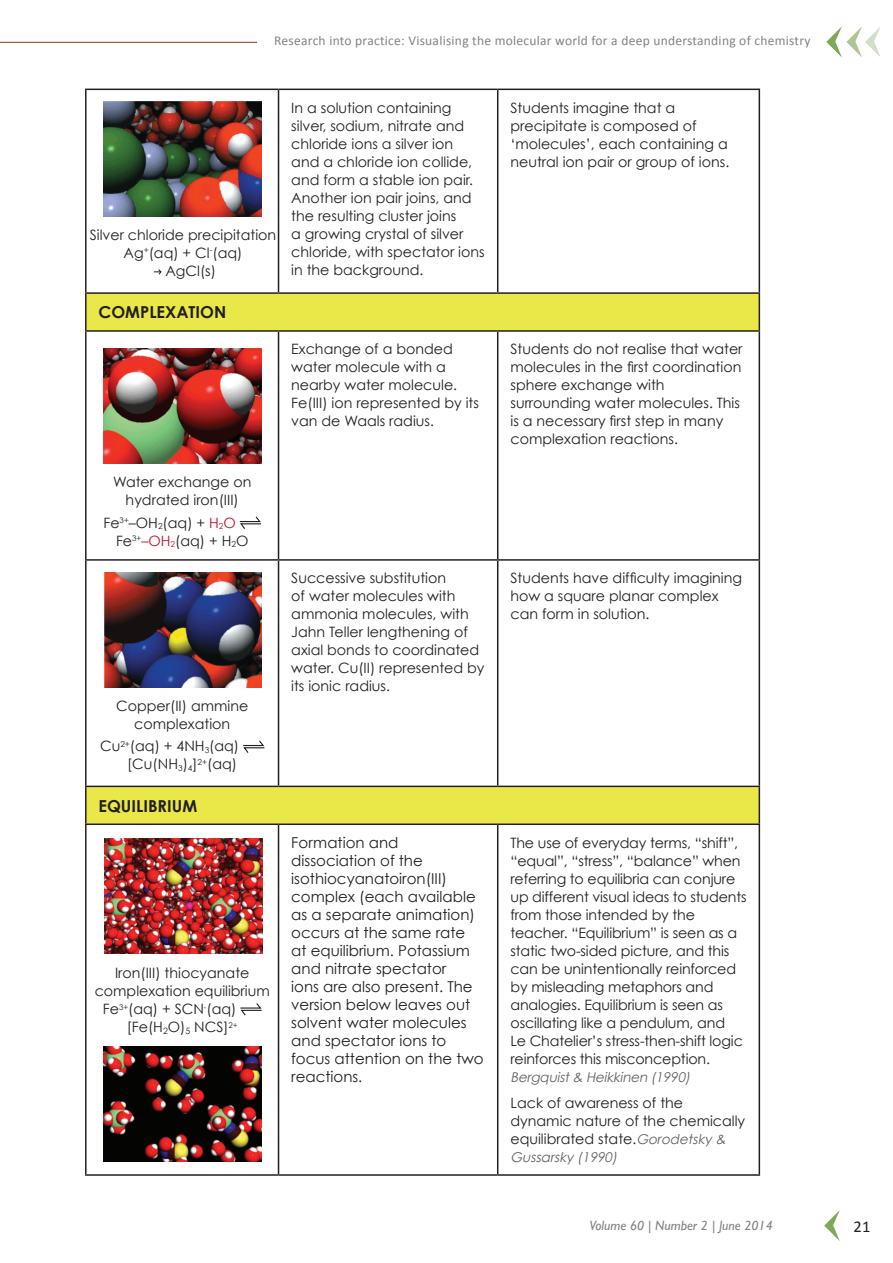
<style>
.page{position:relative;width:893px;height:1263px;background:#fff}
.page>*{position:absolute;margin:0;border:0;box-sizing:border-box;transform-origin:0 0}
.Body{font:700 16.5px "Century Gothic";color:#231f20}
.t1{font:16.5px "Calibri";color:#231f20}
.Body-2{font:15px/18px "Century Gothic";color:#231f20}
.Body-3{font:14.25px/18px "Century Gothic";color:#231f20}
.t2{font:13.5px "Calibri";letter-spacing:.02em;color:#808285}
.Body-4{font:italic 13.5px "Century Gothic";color:#636366}
.t3{font:italic 13.5px "Gill Sans";color:#808285}
.s1{color:#c3102f}
.s2{font-style:italic;font-size:13.5px;color:#636366}
</style>
<div class="page">
<hr style="left:0;top:42px;width:893px;height:1px;background:#942d1d">
<svg style="left:824px;top:1210px;width:16px;height:31px"></svg>
<svg style="left:87px;top:294px;width:672px;height:529px"></svg>
<hr style="left:85px;top:89px;width:194px;height:1px;background:#231f20">
<hr style="left:85px;top:90px;width:2px;height:202px;background:#231f20">
<hr style="left:279px;top:89px;width:219px;height:1px;background:#231f20">
<hr style="left:278px;top:90px;width:1px;height:202px;background:#231f20">
<hr style="left:498px;top:89px;width:262px;height:1px;background:#231f20">
<hr style="left:497px;top:90px;width:1px;height:202px;background:#231f20">
<hr style="left:759px;top:90px;width:1px;height:202px;background:#231f20">
<hr style="left:85px;top:332px;width:2px;height:227px;background:#231f20">
<hr style="left:278px;top:332px;width:1px;height:227px;background:#231f20">
<hr style="left:497px;top:332px;width:1px;height:227px;background:#231f20">
<hr style="left:759px;top:332px;width:1px;height:227px;background:#231f20">
<hr style="left:85px;top:559px;width:194px;height:2px;background:#231f20">
<hr style="left:85px;top:561px;width:2px;height:225px;background:#231f20">
<hr style="left:279px;top:559px;width:219px;height:2px;background:#231f20">
<hr style="left:278px;top:561px;width:1px;height:225px;background:#231f20">
<hr style="left:498px;top:559px;width:262px;height:2px;background:#231f20">
<hr style="left:497px;top:561px;width:1px;height:225px;background:#231f20">
<hr style="left:759px;top:561px;width:1px;height:225px;background:#231f20">
<hr style="left:85px;top:825px;width:2px;height:349px;background:#231f20">
<hr style="left:278px;top:825px;width:1px;height:349px;background:#231f20">
<hr style="left:497px;top:825px;width:1px;height:349px;background:#231f20">
<hr style="left:759px;top:825px;width:1px;height:349px;background:#231f20">
<hr style="left:85px;top:292px;width:194px;height:2px;background:#231f20">
<hr style="left:85px;top:294px;width:2px;height:36px;background:#231f20">
<hr style="left:279px;top:292px;width:219px;height:2px;background:#231f20">
<hr style="left:498px;top:292px;width:262px;height:2px;background:#231f20">
<hr style="left:759px;top:294px;width:1px;height:36px;background:#231f20">
<hr style="left:85px;top:330px;width:194px;height:2px;background:#231f20">
<hr style="left:279px;top:330px;width:219px;height:2px;background:#231f20">
<hr style="left:498px;top:330px;width:262px;height:2px;background:#231f20">
<hr style="left:85px;top:786px;width:194px;height:1px;background:#231f20">
<hr style="left:85px;top:787px;width:2px;height:36px;background:#231f20">
<hr style="left:279px;top:786px;width:219px;height:1px;background:#231f20">
<hr style="left:498px;top:786px;width:262px;height:1px;background:#231f20">
<hr style="left:759px;top:787px;width:1px;height:36px;background:#231f20">
<hr style="left:85px;top:823px;width:194px;height:2px;background:#231f20">
<hr style="left:279px;top:823px;width:219px;height:2px;background:#231f20">
<hr style="left:498px;top:823px;width:262px;height:2px;background:#231f20">
<hr style="left:85px;top:1174px;width:194px;height:2px;background:#231f20">
<hr style="left:279px;top:1174px;width:219px;height:2px;background:#231f20">
<hr style="left:498px;top:1174px;width:262px;height:2px;background:#231f20">
<img style="left:103px;top:102px;width:158px;height:115px">
<svg style="left:154px;top:269px;width:8px;height:6px"></svg>
<img style="left:103px;top:349px;width:158px;height:115px">
<svg style="left:239px;top:515px;width:23px;height:15px"></svg>
<img style="left:104px;top:573px;width:158px;height:115px">
<svg style="left:242px;top:739px;width:23px;height:15px"></svg>
<img style="left:103px;top:1046px;width:158px;height:115px">
<img style="left:105px;top:838px;width:158px;height:115px">
<svg style="left:240px;top:1003px;width:22px;height:13px"></svg>
<div style="left:257px;top:22px;width:636px;height:36px;background:#fff"></div>
<svg style="left:826px;top:26px;width:55px;height:32px"></svg>
<p class="t2" style="left:274px;top:32px;width:538px">Research into practice: Visualising the molecular world for a deep understanding of chemistry</p>
<p class="Body-3" style="left:90px;top:226px;width:188px">Silver chloride precipitation</p>
<p class="Body-3" style="left:165px;top:244px;width:78px;text-indent:-42px">Ag<sup>+</sup>(aq) + Cl<sup>-</sup>(aq)<br>AgCl(s)</p>
<p class="Body" style="left:99px;top:302px;width:129px">COMPLEXATION</p>
<p class="Body-3" style="left:113px;top:473px;width:140px;text-align:center">Water exchange on hydrated iron(III)</p>
<p class="Body-3" style="left:103px;top:513px;width:134px">Fe<sup>3+</sup>–OH<sub>2</sub>(aq) + <span class="s1">H</span><sub>2</sub><span class="s1">O</span></p>
<p class="Body-3" style="left:116px;top:531px;width:134px">Fe<sup>3+</sup><span class="s1">–OH</span><sub>2</sub>(aq) + H<sub>2</sub>O</p>
<p class="Body-3" style="left:116px;top:697px;width:134px;text-align:center">Copper(II) ammine complexation</p>
<p class="Body-3" style="left:100px;top:737px;width:141px;text-align:right">Cu<sup>2+</sup>(aq) + 4NH<sub>3</sub>(aq) [Cu(NH<sub>3</sub>)<sub>4</sub>]<sup>2+</sup>(aq)</p>
<p class="Body" style="left:99px;top:795px;width:100px">EQUILIBRIUM</p>
<p class="Body-3" style="left:95px;top:964px;width:177px;text-align:center">Iron(III) thiocyanate complexation equilibrium</p>
<p class="Body-3" style="left:103px;top:1000px;width:136px;text-align:right">Fe<sup>3+</sup>(aq) + SCN<sup>-</sup>(aq) [Fe(H<sub>2</sub>O)<sub>5</sub> NCS]<sup>2+</sup></p>
<p class="Body-3" style="left:291px;top:98px;width:195px">In a solution containing silver, sodium, nitrate and chloride ions a silver ion and a chloride ion collide, and form a stable ion pair.<br>Another ion pair joins, and the resulting cluster joins<br>a growing crystal of silver chloride, with spectator ions in the background.</p>
<p class="Body-3" style="left:510px;top:98px;width:220px">Students imagine that a precipitate is composed of ‘molecules’, each containing a neutral ion pair or group of ions.</p>
<p class="Body-3" style="left:291px;top:340px;width:189px">Exchange of a bonded water molecule with a nearby water molecule.<br>Fe(III) ion represented by its van de Waals radius.</p>
<p class="Body-3" style="left:510px;top:340px;width:234px">Students do not realise that water molecules in the first coordination sphere exchange with surrounding water molecules. This is a necessary first step in many complexation reactions.</p>
<p class="Body-3" style="left:291px;top:569px;width:195px">Successive substitution<br>of water molecules with ammonia molecules, with<br>Jahn Teller lengthening of axial bonds to coordinated water. Cu(II) represented by its ionic radius.</p>
<p class="Body-3" style="left:510px;top:569px;width:233px">Students have difficulty imagining how a square planar complex can form in solution.</p>
<p class="Body-2" style="left:291px;top:834px;width:194px">Formation and dissociation of the isothiocyanatoiron(III) complex (each available as a separate animation) occurs at the same rate at equilibrium. Potassium and nitrate spectator<br>ions are also present. The version below leaves out solvent water molecules and spectator ions to focus attention on the two reactions.</p>
<p class="Body-3" style="left:510px;top:833px;width:238px">The use of everyday terms, “shift”, “equal”, “stress”, “balance” when referring to equilibria can conjure up different visual ideas to students from those intended by the teacher. “Equilibrium” is seen as a static two-sided picture, and this can be unintentionally reinforced by misleading metaphors and analogies. Equilibrium is seen as oscillating like a pendulum, and<br>Le Chatelier’s stress-then-shift logic reinforces this misconception.</p>
<p class="Body-4" style="left:510px;top:1068px;width:184px">Bergquist&amp; Heikkinen (1990)</p>
<p class="Body-3" style="left:510px;top:1094px;width:236px">Lack of awareness of the dynamic nature of the chemically equilibrated state.<span class="s2">Gorodetsky &amp;</span></p>
<p class="Body-4" style="left:510px;top:1149px;width:111px">Gussarsky (1990)</p>
<p class="t3" style="left:590px;top:1218px;width:185px">Volume 60 | Number 2 | June 2014</p>
<p class="t1" style="left:853px;top:1216px;width:19px">21</p>
</div>
